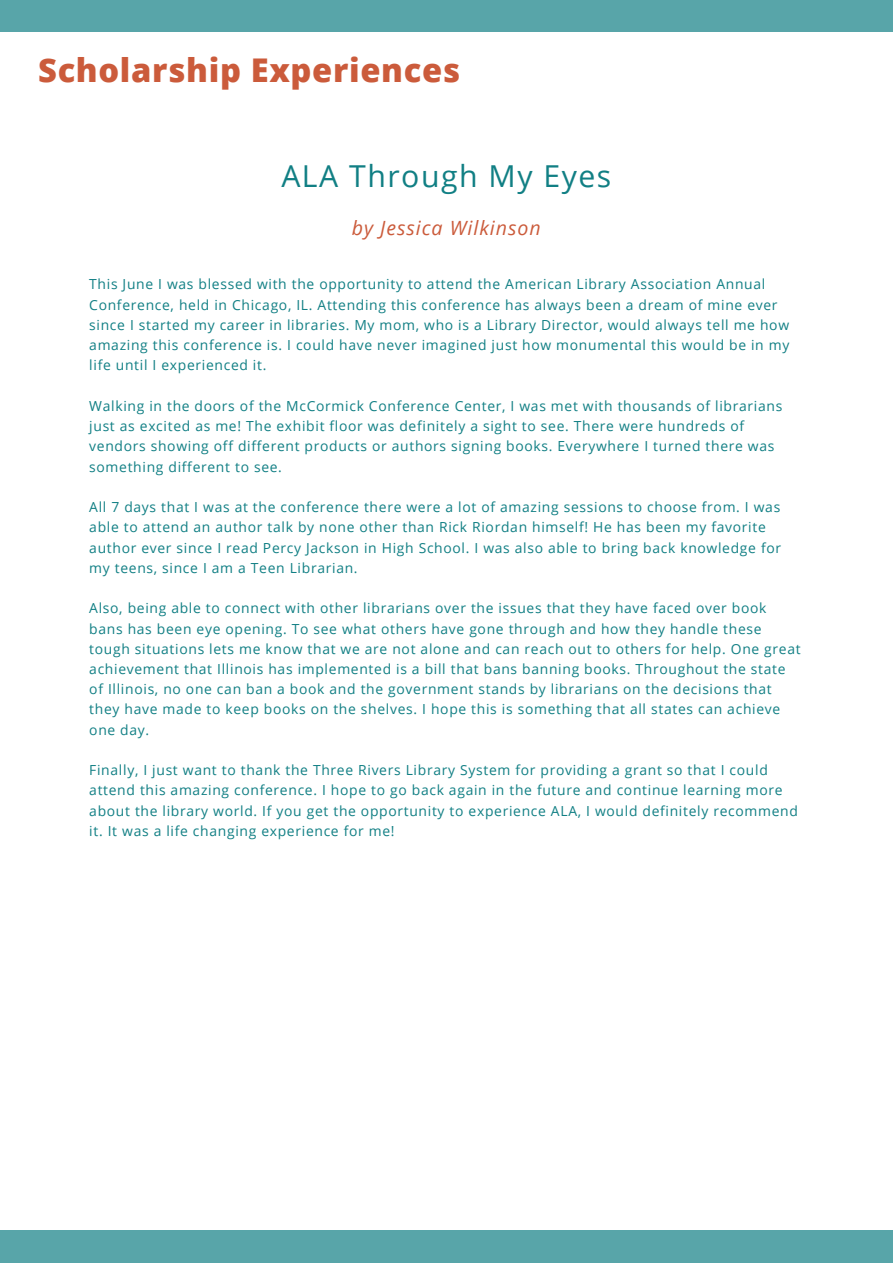
<style>
.page{position:relative;width:893px;height:1264px;background:#fff}
.page>*{position:absolute;margin:0;border:0;box-sizing:border-box;transform-origin:0 0}
.t1{font:800 32.7px "Open Sans";letter-spacing:.02em;color:#cb5b3b}
.t2{font:30.15px "Open Sans";letter-spacing:.05em;color:#117f84}
.t3{font:italic 19.65px "Open Sans";letter-spacing:.05em;color:#cb5b3b}
.t4{font:13.8px/20.2px "Open Sans";letter-spacing:.05em;color:#117f84}
</style>
<div class="page">
<div style="left:0;top:0;width:892px;height:32px;background:#58a5a9"></div>
<div style="left:0;top:1230px;width:892px;height:32px;background:#58a5a9"></div>
<p class="t1" style="left:38px;top:47px;width:423px">Scholarship Experiences</p>
<p class="t2" style="left:281px;top:155px;width:331px">ALA Through My Eyes</p>
<p class="t3" style="left:352px;top:214px;width:190px">by Jessica Wilkinson</p>
<p class="t4" style="left:89px;top:274px;width:701px">This June I was blessed with the opportunity to attend the American Library Association Annual Conference, held in Chicago, IL. Attending this conference has always been a dream of mine ever since I started my career in libraries. My mom, who is a Library Director, would always tell me how amazing this conference is. I could have never imagined just how monumental this would be in my life until I experienced it.</p>
<p class="t4" style="left:89px;top:395px;width:694px">Walking in the doors of the McCormick Conference Center, I was met with thousands of librarians just as excited as me! The exhibit floor was definitely a sight to see. There were hundreds of vendors showing off different products or authors signing books. Everywhere I turned there was something different to see.</p>
<p class="t4" style="left:89px;top:496px;width:693px">All 7 days that I was at the conference there were a lot of amazing sessions to choose from. I was able to attend an author talk by none other than Rick Riordan himself! He has been my favorite author ever since I read Percy Jackson in High School. I was also able to bring back knowledge for my teens, since I am a Teen Librarian.</p>
<p class="t4" style="left:89px;top:597px;width:713px">Also, being able to connect with other librarians over the issues that they have faced over book bans has been eye opening. To see what others have gone through and how they handle these tough situations lets me know that we are not alone and can reach out to others for help. One great achievement that Illinois has implemented is a bill that bans banning books. Throughout the state of Illinois, no one can ban a book and the government stands by librarians on the decisions that they have made to keep books on the shelves. I hope this is something that all states can achieve one day.</p>
<p class="t4" style="left:89px;top:759px;width:710px">Finally, I just want to thank the Three Rivers Library System for providing a grant so that I could attend this amazing conference. I hope to go back again in the future and continue learning more about the library world. If you get the opportunity to experience ALA, I would definitely recommend it. It was a life changing experience for me!</p>
</div>
